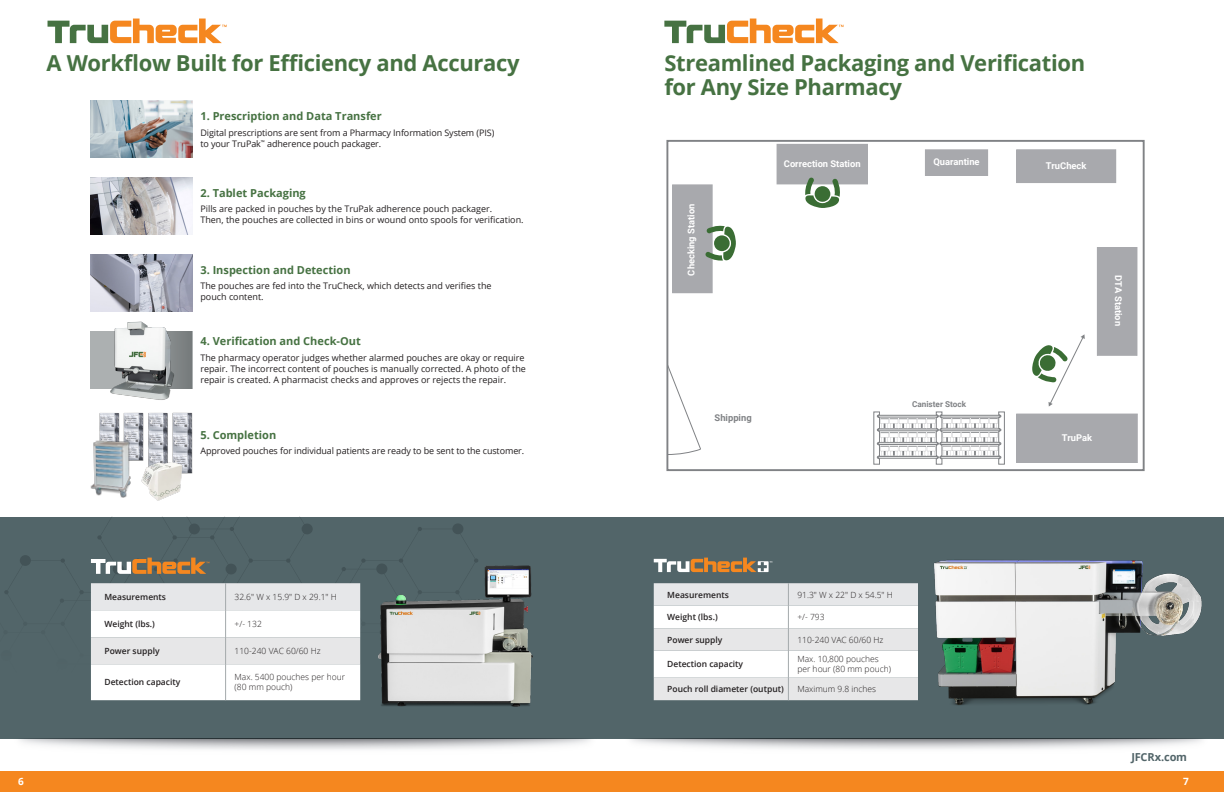
<style>
.page{position:relative;width:1224px;height:792px;background:#fff}
.page>*{position:absolute;margin:0;border:0;box-sizing:border-box;transform-origin:0 0}
.t1{font:700 22px/24px "Open Sans";letter-spacing:-.015em;color:#467242}
.t2{font:700 11px "Open Sans";color:#467242}
.t3{font:700 11px "Open Sans";letter-spacing:-.02em;color:#526569}
.t4{font:700 10px "Open Sans";color:#fff}
.t5{font:700 9.4px "Roboto";color:#fff}
.t6{font:700 9.4px "Roboto";color:#808285}
.t7{font:9px/11px "Open Sans";color:#231f20}
.t8{font:300 8.5px/10px "Open Sans";color:#231f20}
.t9{font:600 8.5px "Open Sans";color:#231f20}
.t10{font:700 8.2px "Roboto";color:#808285}
</style>
<div class="page">
<div style="left:0;top:517px;width:612px;height:222px;background:#526569"></div>
<div style="left:612px;top:517px;width:612px;height:222px;background:#526569"></div>
<svg style="left:4px;top:524px;width:459px;height:171px"></svg>
<div style="left:0;top:772px;width:612px;height:20px;background:#f5871f"></div>
<div style="left:612px;top:772px;width:612px;height:20px;background:#f5871f"></div>
<div style="left:666px;top:140px;width:479px;height:331px;border:2px solid #808285"></div>
<div style="left:777px;top:144px;width:91px;height:40px;background:#a8a9ad"></div>
<svg style="left:667px;top:364px;width:34px;height:91px"></svg>
<div style="left:1017px;top:414px;width:120px;height:48px;background:#a8a9ad"></div>
<div style="left:1016px;top:414px;width:121px;height:49px;border:1px solid #a8a9ad"></div>
<svg style="left:804px;top:177px;width:37px;height:31px"></svg>
<div style="left:925px;top:150px;width:63px;height:25px;background:#a8a9ad"></div>
<div style="left:925px;top:150px;width:63px;height:26px;border:1px solid #a8a9ad"></div>
<div style="left:1017px;top:150px;width:99px;height:33px;background:#a8a9ad"></div>
<div style="left:673px;top:185px;width:39px;height:108px;background:#a8a9ad"></div>
<div style="left:672px;top:185px;width:40px;height:108px;border:1px solid #a8a9ad"></div>
<svg style="left:705px;top:224px;width:31px;height:37px"></svg>
<div style="left:1097px;top:248px;width:40px;height:107px;background:#a8a9ad"></div>
<div style="left:1097px;top:247px;width:40px;height:109px;border:1px solid #a8a9ad"></div>
<svg style="left:873px;top:412px;width:132px;height:53px"></svg>
<svg style="left:1032px;top:334px;width:53px;height:73px"></svg>
<svg style="left:48px;top:19px;width:179px;height:24px"></svg>
<svg style="left:91px;top:583px;width:269px;height:117px;background:#f2f2f3"></svg>
<hr style="left:225px;top:664px;width:1px;height:36px;background:#a4a9ab">
<svg style="left:91px;top:558px;width:119px;height:16px"></svg>
<img style="left:371px;top:552px;width:162px;height:155px">
<svg style="left:654px;top:583px;width:264px;height:117px;background:#efeff0"></svg>
<svg style="left:654px;top:558px;width:118px;height:14px"></svg>
<img style="left:934px;top:560px;width:268px;height:146px">
<svg style="left:664px;top:19px;width:180px;height:24px"></svg>
<img style="left:90px;top:100px;width:103px;height:58px">
<img style="left:90px;top:254px;width:103px;height:58px">
<div style="left:90px;top:331px;width:102px;height:58px;background:#acb0b1"></div>
<img style="left:90px;top:177px;width:103px;height:58px">
<div style="left:126px;top:331px;width:66px;height:58px;background:#7d8182"></div>
<img style="left:110px;top:321px;width:64px;height:79px">
<img style="left:99px;top:412px;width:94px;height:62px">
<img style="left:135px;top:453px;width:55px;height:48px">
<img style="left:90px;top:440px;width:45px;height:58px">
<p class="t1" style="left:46px;top:51px;width:475px">A Workflow Built for Efficiency and Accuracy</p>
<p class="t2" style="left:200px;top:108px;width:183px">1. Prescription and Data Transfer</p>
<p class="t7" style="left:200px;top:127px;width:295px">Digital prescriptions are sent from a Pharmacy Information System (PIS) to your TruPak<sup>™</sup> adherence pouch packager.</p>
<p class="t2" style="left:200px;top:185px;width:107px">2. Tablet Packaging</p>
<p class="t7" style="left:200px;top:203px;width:325px">Pills are packed in pouches by the TruPak adherence pouch packager.<br>Then, the pouches are collected in bins or wound onto spools for verification.</p>
<p class="t2" style="left:200px;top:262px;width:152px">3. Inspection and Detection</p>
<p class="t7" style="left:200px;top:280px;width:293px">The pouches are fed into the TruCheck, which detects and verifies the pouch content.</p>
<p class="t2" style="left:200px;top:334px;width:162px">4. Verification and Check-Out</p>
<p class="t7" style="left:200px;top:352px;width:327px">The pharmacy operator judges whether alarmed pouches are okay or require repair. The incorrect content of pouches is manually corrected. A photo of the repair is created. A pharmacist checks and approves or rejects the repair.</p>
<p class="t2" style="left:200px;top:427px;width:77px">5. Completion</p>
<p class="t7" style="left:200px;top:445px;width:325px">Approved pouches for individual patients are ready to be sent to the customer.</p>
<p class="t9" style="left:104px;top:591px;width:63px">Measurements</p>
<p class="t8" style="left:235px;top:592px;width:104px">32.6" W x 15.9" D x 29.1" H</p>
<p class="t9" style="left:104px;top:618px;width:52px">Weight (lbs.)</p>
<p class="t8" style="left:235px;top:619px;width:29px">+/- 132</p>
<p class="t9" style="left:104px;top:645px;width:57px">Power supply</p>
<p class="t8" style="left:235px;top:646px;width:88px">110-240 VAC 60/60 Hz</p>
<p class="t9" style="left:104px;top:677px;width:77px">Detection capacity</p>
<p class="t8" style="left:235px;top:672px;width:112px">Max. 5400 pouches per hour (80 mm pouch)</p>
<p class="t1" style="left:664px;top:51px;width:422px">Streamlined Packaging and Verification for Any Size Pharmacy</p>
<p class="t5" style="left:684px;top:276px;width:73px;rotate:-90deg">Checking Station</p>
<p class="t5" style="left:784px;top:157px;width:78px">Correction Station</p>
<p class="t5" style="left:933px;top:155px;width:48px">Quarantine</p>
<p class="t5" style="left:1046px;top:159px;width:42px">TruCheck</p>
<p class="t5" style="left:1125px;top:275px;width:52px;rotate:90deg">DTA Station</p>
<p class="t6" style="left:715px;top:411px;width:39px">Shipping</p>
<p class="t10" style="left:912px;top:398px;width:55px">Canister Stock</p>
<p class="t5" style="left:1062px;top:431px;width:32px">TruPak</p>
<p class="t9" style="left:667px;top:589px;width:63px">Measurements</p>
<p class="t8" style="left:797px;top:589px;width:97px">91.3" W x 22" D x 54.5" H</p>
<p class="t9" style="left:667px;top:611px;width:52px">Weight (lbs.)</p>
<p class="t8" style="left:797px;top:612px;width:29px">+/- 793</p>
<p class="t9" style="left:667px;top:634px;width:57px">Power supply</p>
<p class="t8" style="left:797px;top:634px;width:88px">110-240 VAC 60/60 Hz</p>
<p class="t9" style="left:667px;top:659px;width:77px">Detection capacity</p>
<p class="t8" style="left:797px;top:654px;width:95px">Max. 10,800 pouches per hour (80 mm pouch)</p>
<p class="t9" style="left:667px;top:683px;width:118px">Pouch roll diameter (output)</p>
<p class="t8" style="left:797px;top:684px;width:80px">Maximum 9.8 inches</p>
<p class="t3" style="left:1131px;top:749px;width:57px">JFCRx.com</p>
<p class="t4" style="left:18px;top:775px;width:7px">6</p>
<p class="t4" style="left:1183px;top:775px;width:7px">7</p>
</div>
